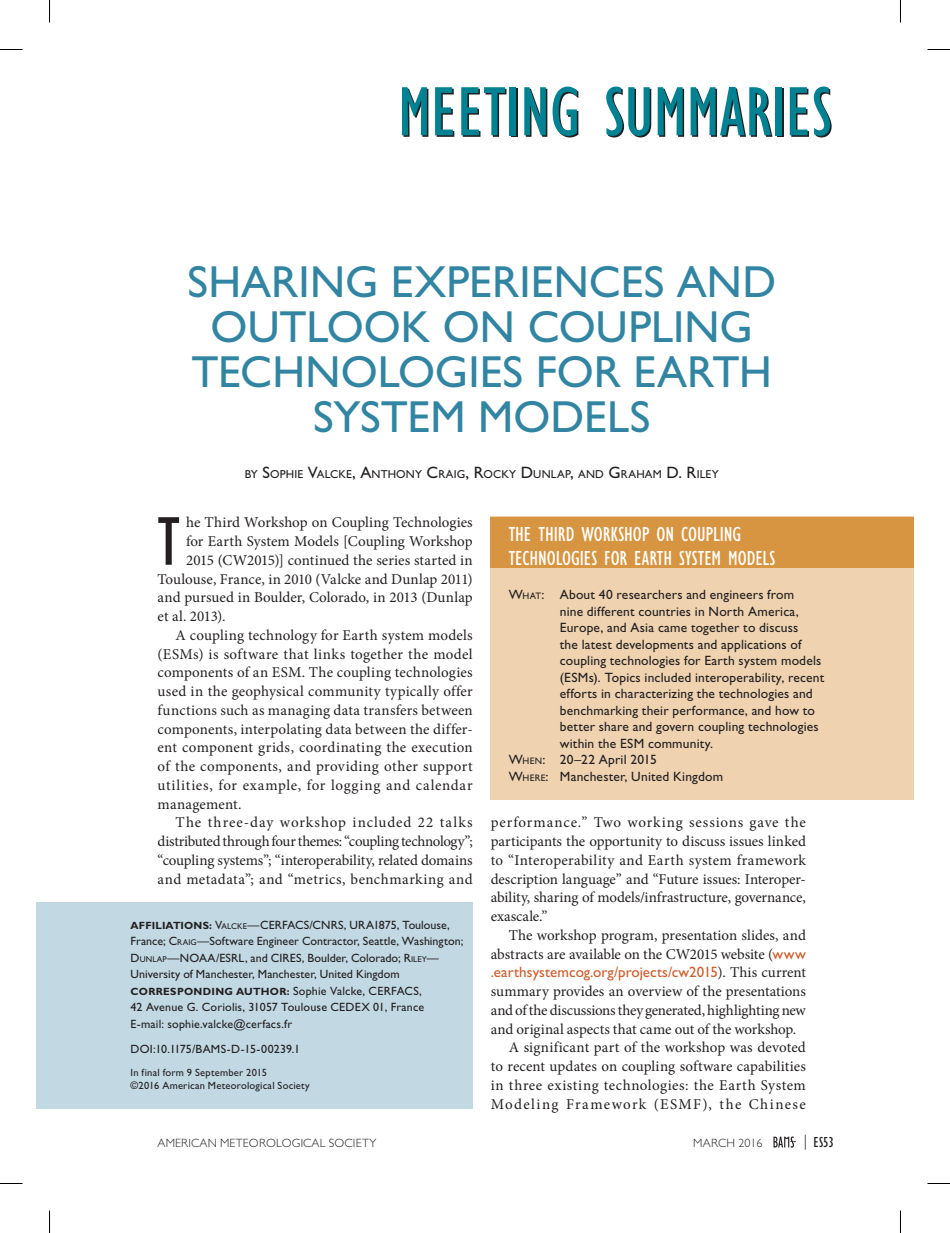
<style>
.page{position:relative;width:950px;height:1233px;background:#fff}
.page>*{position:absolute;margin:0;border:0;box-sizing:border-box;transform-origin:0 0}
.First_Paragraph_w_Dr{font:condensed 71.1px "Gill Sans Std";color:#231f20}
.Article_Title__Main{font:45px/45px "Gill Sans Std";color:#3185a2;text-align:center}
.Sidebar_Title__R_col{font:condensed 21px/24px "Gill Sans Std";letter-spacing:-.005em;color:#fff}
.Body_Text{font:15px/18.8px "Minion Pro";letter-spacing:.02em;color:#231f20;text-align:justify}
.First_Paragraph_w_Dr-2{font:15px "Minion Pro";color:#231f20}
.Page_Number__Master{font:condensed 15px "Gill Sans Std";color:#231f20}
.Sidebar_First_Paragr{font:13.5px/16.5px "Gill Sans Std";letter-spacing:.015em;color:#231f20}
.Affiliation_Correspo{font:12px/16.5px "Gill Sans Std";letter-spacing:.005em;color:#231f20}
.e-mail{font:12px "Gill Sans Std";letter-spacing:.015em;color:#231f20}
.t1{font:300 12px "Gill Sans Std";letter-spacing:.02em;color:#231f20}
.Authors{font:11.55px "Gill Sans Std";letter-spacing:.01em;color:#231f20}
.In_Final_Form_Copyri{font:10.5px "Gill Sans Std";letter-spacing:.025em;color:#231f20}
.s1{font-size:16.5px}
.s2{font-style:inherit}
.s3{font-size:9.45px}
.s4{font-family:"Gill Sans Std";color:#cd5d2b}
.s5{font-weight:300;font-stretch:normal}
.s6{font-weight:700;font-size:10.5px}
.s7{font-size:8.4px}
</style>
<div class="page">
<div style="left:490px;top:517px;width:424px;height:283px;background:#efd3b0"></div>
<div style="left:490px;top:517px;width:424px;height:51px;background:#d79541"></div>
<div style="left:36px;top:902px;width:436px;height:206px;background:#c2d9e4"></div>
<div style="left:511px;top:89px;width:6px;height:48px;background:#008292"></div>
<div style="left:777px;top:89px;width:6px;height:48px;background:#008292"></div>
<svg style="left:402px;top:87px;width:26px;height:50px"></svg>
<svg style="left:435px;top:87px;width:19px;height:50px"></svg>
<svg style="left:461px;top:87px;width:45px;height:50px"></svg>
<div style="left:510px;top:87px;width:6px;height:48px;background:#008292"></div>
<svg style="left:524px;top:87px;width:54px;height:50px"></svg>
<svg style="left:606px;top:87px;width:45px;height:51px"></svg>
<svg style="left:657px;top:87px;width:27px;height:50px"></svg>
<svg style="left:690px;top:87px;width:82px;height:50px"></svg>
<div style="left:775px;top:87px;width:6px;height:48px;background:#008292"></div>
<svg style="left:789px;top:87px;width:42px;height:50px"></svg>
<svg style="left:773px;top:1136px;width:23px;height:12px"></svg>
<svg style="left:0;top:49px;width:22px;height:1px"></svg>
<svg style="left:927px;top:49px;width:23px;height:1px"></svg>
<svg style="left:0;top:1183px;width:22px;height:1px"></svg>
<svg style="left:927px;top:1183px;width:23px;height:1px"></svg>
<svg style="left:49px;top:0;width:1px;height:22px"></svg>
<svg style="left:49px;top:1210px;width:1px;height:23px"></svg>
<svg style="left:900px;top:0;width:1px;height:22px"></svg>
<svg style="left:900px;top:1210px;width:1px;height:23px"></svg>
<p class="Article_Title__Main" style="left:187px;top:259px;width:590px">SHARING EXPERIENCES AND<br>OUTLOOK ON COUPLING<br>TECHNOLOGIES FOR EARTH<br>SYSTEM MODELS</p>
<p class="Authors" style="left:245px;top:468px;width:475px">BY <span class="s1">S</span>OPHIE <span class="s1">V</span>ALCKE<span class="s1">, A</span>NTHONY <span class="s1">C</span>RAIG<span class="s1">, R</span>OCKY <span class="s1">D</span>UNLAP<span class="s1">,</span> AND <span class="s1">G</span> RAHAM <span class="s1">D. R</span>ILEY</p>
<p class="First_Paragraph_w_Dr" style="left:158px;top:503px;width:24px">T</p>
<p class="First_Paragraph_w_Dr-2" style="left:186px;top:512px;width:288px">he Third Workshop on Coupling Technologies</p>
<p class="Sidebar_Title__R_col" style="left:508px;top:522px;width:268px">THE THIRD WORKSHOP ON COUPLING<br>TECHNOLOGIES FOR EARTH SYSTEM MODELS</p>
<p class="Sidebar_First_Paragr" style="left:560px;top:587px;width:266px;text-indent:-51px"><span class="s2">W</span><span class="s3">HAT</span>: About 40 researchers and engineers from<br>nine different countries in North America, Europe, and Asia came together to discuss<br>the latest developments and applications of coupling technologies for Earth system models (ESMs). Topics included interoperability, recent efforts in characterizing the technologies and benchmarking their performance, and how to better share and govern coupling technologies within the ESM community.</p>
<p class="Sidebar_First_Paragr" style="left:508px;top:752px;width:149px"><span class="s2">W</span><span class="s3">HEN</span>: 20–22 April 2015</p>
<p class="Sidebar_First_Paragr" style="left:508px;top:768px;width:216px"><span class="s2">W</span><span class="s3">HERE</span>: Manchester, United Kingdom</p>
<p class="First_Paragraph_w_Dr-2" style="left:186px;top:531px;width:288px">for Earth System Models [Coupling Workshop</p>
<p class="First_Paragraph_w_Dr-2" style="left:186px;top:550px;width:288px">2015 (CW2015)] continued the series started in</p>
<p class="First_Paragraph_w_Dr-2" style="left:158px;top:569px;width:316px">Toulouse, France, in 2010 (Valcke and Dunlap 2011)</p>
<p class="First_Paragraph_w_Dr-2" style="left:158px;top:587px;width:317px">and pursued in Boulder, Colorado, in 2013 (Dunlap</p>
<p class="First_Paragraph_w_Dr-2" style="left:158px;top:606px;width:69px">et al. 2013).</p>
<p class="Body_Text" style="left:158px;top:626px;width:317px;text-indent:18px">A coupling technology for Earth system models (ESMs) is software that links together the model components of an ESM. The coupling technologies used in the geophysical community typically offer functions such as managing data transfers between components, interpolating data between the differ&shy;ent component grids, coordinating the execution of the components, and providing other support utilities, for example, for logging and calendar management.</p>
<p class="Body_Text" style="left:158px;top:813px;width:317px;text-indent:18px">The three-day workshop included 22 talks distributed through four themes: “coupling technology”; “coupling systems”; “interoperability, related domains and metadata”; and “metrics, benchmarking and</p>
<p class="Body_Text" style="left:490px;top:813px;width:317px">performance.” Two working sessions gave the participants the opportunity to discuss issues linked to “Interoperability and Earth system framework description language” and “Future issues: Interoper&shy;ability, sharing of models/infrastructure, governance, exascale.”</p>
<p class="Body_Text" style="left:490px;top:926px;width:317px;text-indent:18px">The workshop program, presentation slides, and abstracts are available on the CW2015 website (<span class="s4">www .earthsystemcog.org/projects/cw2015</span>). This current summary provides an overview of the presentations and of the discussions they generated, highlighting new and original aspects that came out of the workshop.</p>
<p class="Body_Text" style="left:490px;top:1038px;width:317px;text-indent:18px">A significant part of the workshop was devoted to recent updates on coupling software capabilities in three existing technologies: the Earth System Modeling Framework (ESMF), the Chinese</p>
<p class="t1" style="left:158px;top:1136px;width:220px">AMERICAN METEOROLOGICAL SOCIETY</p>
<p class="t1" style="left:693px;top:1136px;width:71px">MARCH 2016</p>
<p class="Page_Number__Master" style="left:803px;top:1134px;width:32px"><span class="s5">|</span> ES53</p>
<p class="Affiliation_Correspo" style="left:130px;top:917px;width:334px"><span class="s6">AFFILIATIONS:</span> <span class="s2">V</span><span class="s7">ALCKE</span>—CERFACS/CNRS, URA1875, Toulouse, France; <span class="s2">C</span><span class="s7">RAIG</span>—Software Engineer Contractor, Seattle, Washington; <span class="s2">D</span><span class="s7">UNLAP</span>—NOAA/ESRL, and CIRES, Boulder, Colorado; <span class="s2">R</span><span class="s7">ILEY</span>— University of Manchester, Manchester, United Kingdom</p>
<p class="Affiliation_Correspo" style="left:130px;top:983px;width:295px"><span class="s6">CORRESPONDING AUTHOR:</span> Sophie Valcke, CERFACS,<br>42 Avenue G. Coriolis, 31057 Toulouse CEDEX 01, France</p>
<p class="e-mail" style="left:130px;top:1017px;width:163px">E-mail: sophie.valcke@cerfacs.fr</p>
<p class="e-mail" style="left:130px;top:1043px;width:171px">DOI:10.1175/BAMS-D-15-00239.1</p>
<p class="In_Final_Form_Copyri" style="left:130px;top:1066px;width:138px">In final form 9 September 2015</p>
<p class="In_Final_Form_Copyri" style="left:130px;top:1080px;width:181px">©2016 American Meteorological Society</p>
</div>
